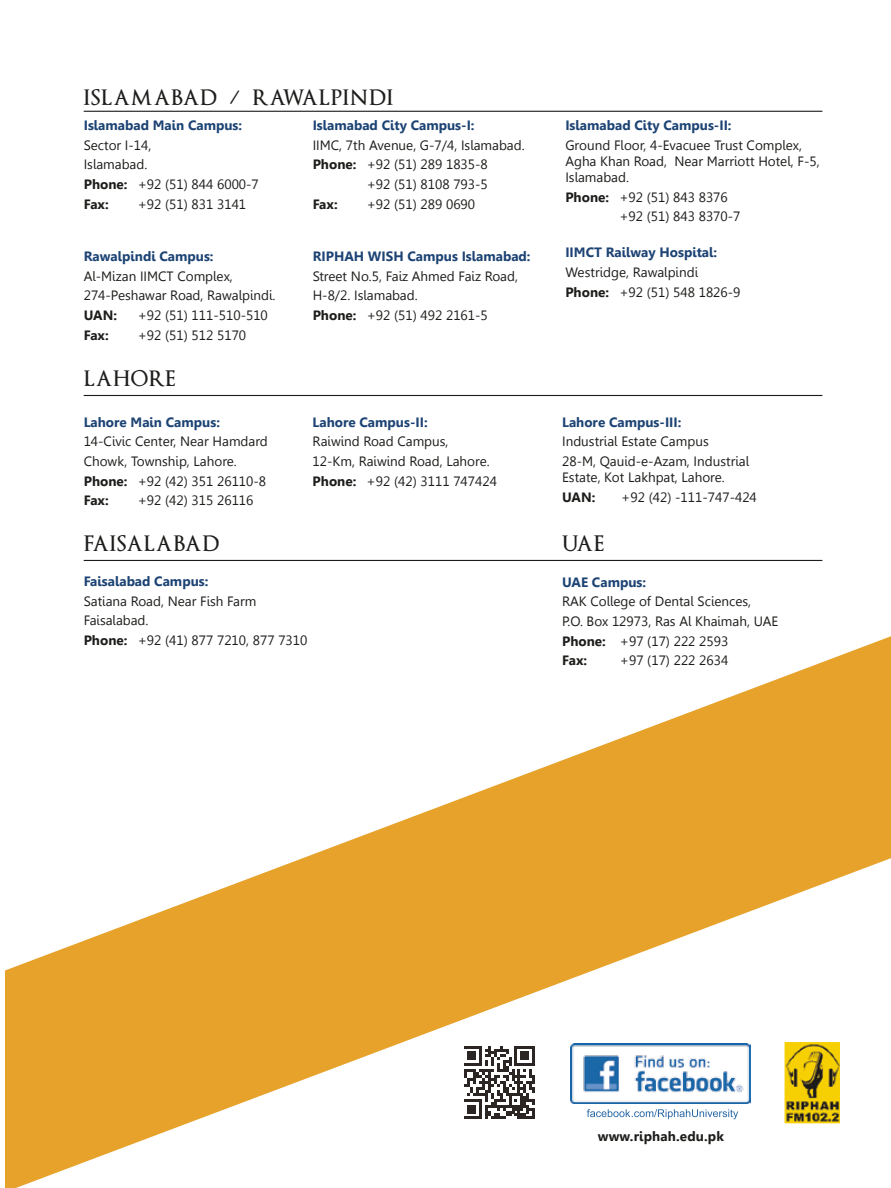
<style>
.page{position:relative;width:891px;height:1188px;background:#fff}
.page>*{position:absolute;margin:0;border:0;box-sizing:border-box;transform-origin:0 0}
.t1{font:600 21px "Optimus Princeps";letter-spacing:.04em;color:#1d1d1b}
.t2{font:13.5px/19.6px "Gisha";color:#1d1d1b}
.t3{font:700 13.5px "Gisha";color:#1c4374}
.t4{font:700 13.5px "Gisha";letter-spacing:.01em;color:#1d1d1b}
.s1{font-weight:700}
</style>
<div class="page">
<hr style="left:84px;top:111px;width:738px;height:1px;background:#1d1d1b">
<hr style="left:84px;top:395px;width:738px;height:1px;background:#1d1d1b">
<hr style="left:84px;top:560px;width:738px;height:1px;background:#1d1d1b">
<svg style="left:5px;top:636px;width:886px;height:552px"></svg>
<h1 class="t1" style="left:84px;top:86px;width:311px">ISLAMABAD / RAWALPINDI</h1>
<p class="t3" style="left:84px;top:117px;width:160px">Islamabad Main Campus:</p>
<p class="t2" style="left:84px;top:135px;width:177px">Sector I-14,<br>Islamabad.<br><span class="s1">Phone:</span> +92 (51) 844 6000-7<br><span class="s1">Fax:</span></p>
<p class="t2" style="left:138px;top:194px;width:110px">+92 (51) 831 3141</p>
<p class="t3" style="left:84px;top:248px;width:131px">Rawalpindi Campus:</p>
<p class="t2" style="left:84px;top:266px;width:193px">Al-Mizan IIMCT Complex,<br>274-Peshawar Road, Rawalpindi.</p>
<p class="t4" style="left:84px;top:307px;width:35px">UAN:</p>
<p class="t2" style="left:138px;top:305px;width:132px">+92 (51) 111-510-510</p>
<p class="t4" style="left:84px;top:327px;width:27px">Fax:</p>
<p class="t2" style="left:138px;top:325px;width:110px">+92 (51) 512 5170</p>
<h1 class="t1" style="left:84px;top:368px;width:93px">LAHORE</h1>
<p class="t3" style="left:84px;top:414px;width:138px">Lahore Main Campus:</p>
<p class="t2" style="left:84px;top:432px;width:186px">14-Civic Center, Near Hamdard<br>Chowk, Township, Lahore.<br><span class="s1">Phone:</span> +92 (42) 351 26110-8<br><span class="s1">Fax:</span></p>
<p class="t2" style="left:138px;top:491px;width:117px">+92 (42) 315 26116</p>
<h1 class="t1" style="left:84px;top:532px;width:137px">FAISALABAD</h1>
<p class="t3" style="left:313px;top:117px;width:163px">Islamabad City Campus-I:</p>
<p class="t2" style="left:313px;top:135px;width:214px">IIMC, 7th Avenue, G-7/4, Islamabad.</p>
<p class="t2" style="left:313px;top:155px;width:177px"><span class="s1">Phone:</span> +92 (51) 289 1835-8</p>
<p class="t2" style="left:367px;top:174px;width:123px">+92 (51) 8108 793-5</p>
<p class="t4" style="left:313px;top:196px;width:27px">Fax:</p>
<p class="t2" style="left:367px;top:194px;width:110px">+92 (51) 289 0690</p>
<p class="t3" style="left:313px;top:248px;width:219px">RIPHAH WISH Campus Islamabad:</p>
<p class="t2" style="left:313px;top:266px;width:207px">Street No.5, Faiz Ahmed Faiz Road,<br>H-8/2. Islamabad.<br><span class="s1">Phone:</span> +92 (51) 492 2161-5</p>
<p class="t3" style="left:313px;top:414px;width:117px">Lahore Campus-II:</p>
<p class="t2" style="left:313px;top:432px;width:186px">Raiwind Road Campus,<br>12-Km, Raiwind Road, Lahore.<br><span class="s1">Phone:</span> +92 (42) 3111 747424</p>
<p class="t3" style="left:84px;top:573px;width:126px">Faisalabad Campus:</p>
<p class="t2" style="left:84px;top:591px;width:225px">Satiana Road, Near Fish Farm<br>Faisalabad.<br><span class="s1">Phone:</span> +92 (41) 877 7210, 877 7310</p>
<p class="t3" style="left:565px;top:117px;width:168px">Islamabad City Campus-II:</p>
<p class="t2" style="left:565px;top:137px;width:256px;line-height:16.2px">Ground Floor, 4-Evacuee Trust Complex,<br>Agha Khan Road, Near Marriott Hotel, F-5,<br>Islamabad.</p>
<p class="t2" style="left:619px;top:187px;width:123px;text-indent:-54px"><span class="s1">Phone:</span> +92 (51) 843 8376 +92 (51) 843 8370-7</p>
<p class="t3" style="left:565px;top:245px;width:153px">IIMCT Railway Hospital:</p>
<p class="t2" style="left:565px;top:263px;width:177px">Westridge, Rawalpindi<br><span class="s1">Phone:</span> +92 (51) 548 1826-9</p>
<p class="t3" style="left:562px;top:414px;width:121px">Lahore Campus-III:</p>
<p class="t2" style="left:562px;top:432px;width:189px">Industrial Estate Campus<br>28-M, Qauid-e-Azam, Industrial</p>
<p class="t2" style="left:562px;top:468px;width:164px">Estate, Kot Lakhpat, Lahore.</p>
<p class="t4" style="left:562px;top:489px;width:35px">UAN:</p>
<p class="t2" style="left:621px;top:487px;width:137px">+92 (42) -111-747-424</p>
<h1 class="t1" style="left:562px;top:532px;width:44px">UAE</h1>
<p class="t3" style="left:562px;top:574px;width:86px">UAE Campus:</p>
<p class="t2" style="left:562px;top:592px;width:218px">RAK College of Dental Sciences,<br>P.O. Box 12973, Ras Al Khaimah, UAE<br><span class="s1">Phone:</span> +97 (17) 222 2593<br><span class="s1">Fax:</span></p>
<p class="t2" style="left:620px;top:651px;width:110px">+97 (17) 222 2634</p>
<p class="t4" style="left:598px;top:1129px;width:128px">www.riphah.edu.pk</p>
</div>
